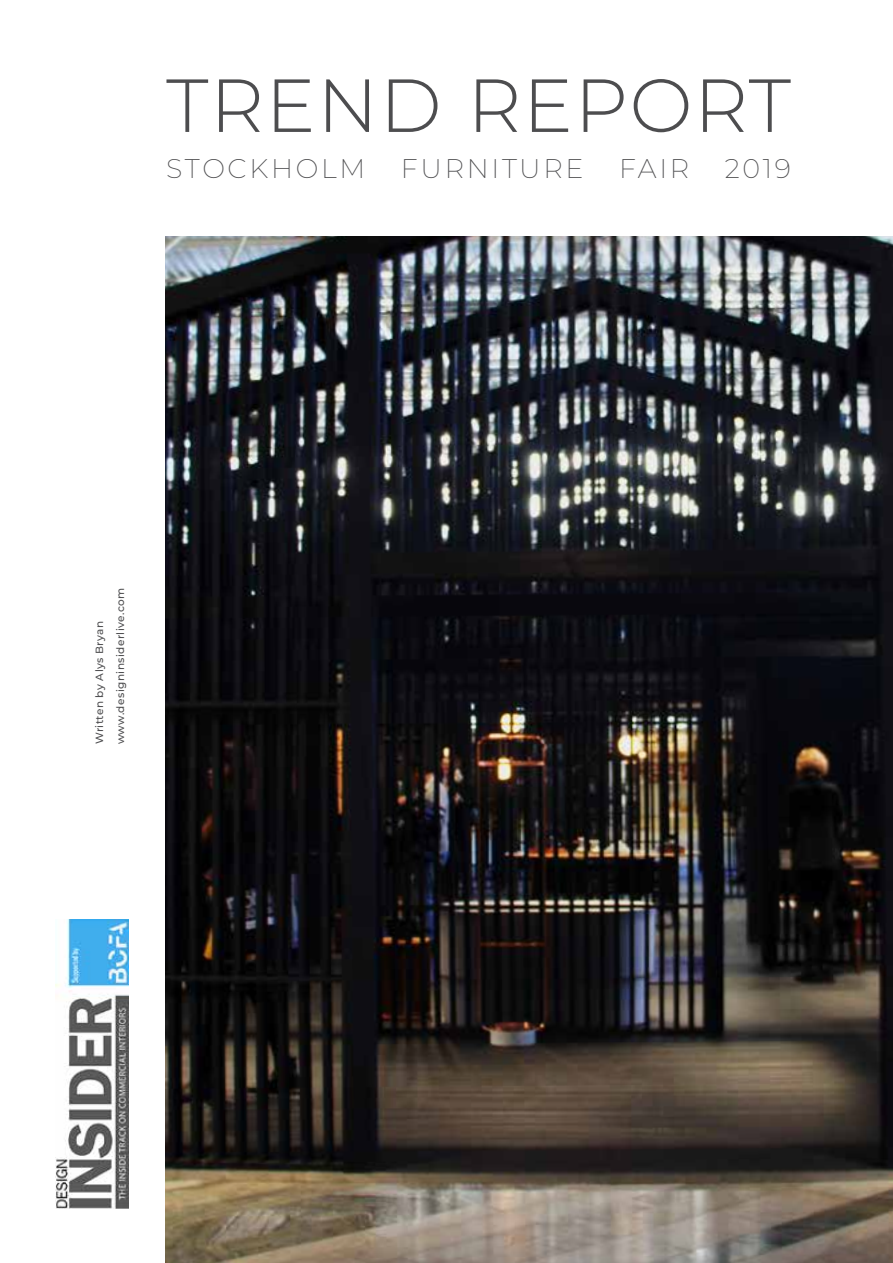
<style>
.page{position:relative;width:893px;height:1263px;background:#fff}
.page>*{position:absolute;margin:0;border:0;box-sizing:border-box;transform-origin:0 0}
.t1{font:300 75px "Montserrat";letter-spacing:.02em;color:#4d4d4f}
.t2{font:200 27px "Montserrat";letter-spacing:.1em;color:#4d4d4f}
.t3{font:500 10.5px/21px "Montserrat";letter-spacing:.04em;color:#4d4d4f}
</style>
<div class="page">
<img style="left:165px;top:237px;width:728px;height:1026px">
<img style="left:56px;top:919px;width:73px;height:290px">
<h1 class="t1" style="left:166px;top:54px;width:626px">TREND REPORT</h1>
<h2 class="t2" style="left:166px;top:150px;width:201px">STOCKHOLM</h2>
<h2 class="t2" style="left:401px;top:150px;width:184px">FURNITURE</h2>
<h2 class="t2" style="left:619px;top:150px;width:72px">FAIR</h2>
<h2 class="t2" style="left:725px;top:150px;width:68px">2019</h2>
<p class="t3" style="left:89px;top:744px;width:158px;rotate:-90deg">Written by Alys Bryan www.designinsiderlive.com</p>
</div>
